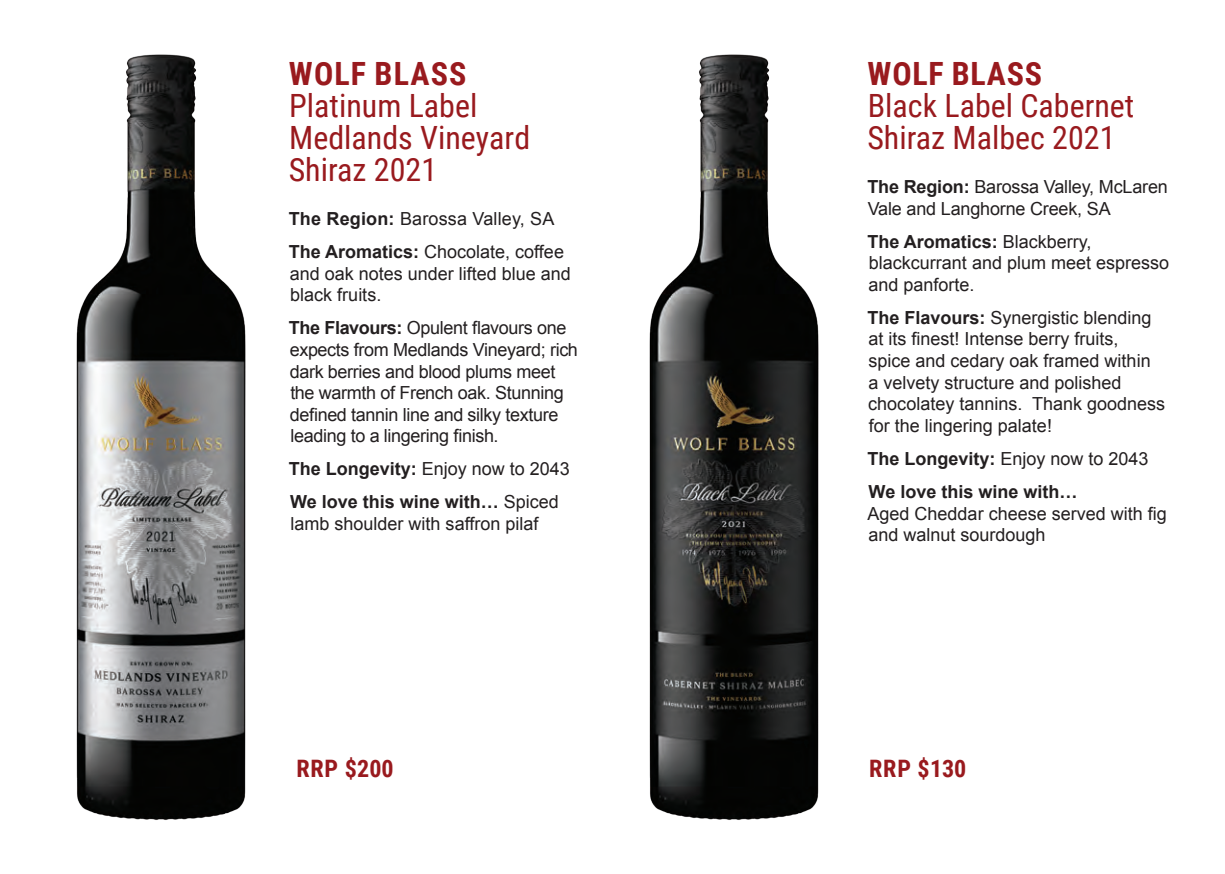
<style>
.page{position:relative;width:1225px;height:874px;background:#fff}
.page>*{position:absolute;margin:0;border:0;box-sizing:border-box;transform-origin:0 0}
.t1{font:32px/32px "Roboto Condensed";color:#991a1e}
.t2{font:700 32px "Roboto Condensed";letter-spacing:.035em;color:#991a1e}
.t3{font:700 24px "Roboto Condensed";letter-spacing:.015em;color:#991a1e}
.t4{font:18px/21.6px "Arial";color:#231f20}
.t5{font:18px/21.6px "Arial";letter-spacing:-.02em;color:#231f20}
.t6{font:700 18px/33px "Arial";color:#231f20}
.s1{font-weight:700}
.s2{font-weight:400}
</style>
<div class="page">
<img style="left:76px;top:54px;width:170px;height:766px">
<img style="left:649px;top:54px;width:170px;height:766px">
<h1 class="t2" style="left:289px;top:51px;width:179px">WOLF BLASS</h1>
<h1 class="t1" style="left:289px;top:88px;width:243px">Platinum Label<br>Medlands Vineyard<br>Shiraz 2021</h1>
<p class="t4" style="left:289px;top:202px;width:277px;line-height:33px"><span class="s1">The Region:</span> Barossa Valley, SA<br><span class="s1">The Aromatics:</span> Chocolate, coffee</p>
<p class="t4" style="left:290px;top:262px;width:283px">and oak notes under lifted blue and black fruits.</p>
<p class="t5" style="left:289px;top:317px;width:291px"><span class="s1">The Flavours:</span> Opulent flavours one expects from Medlands Vineyard; rich dark berries and blood plums meet the warmth of French oak. Stunning defined tannin line and silky texture leading to a lingering finish.</p>
<p class="t6" style="left:289px;top:453px;width:283px">The Longevity: <span class="s2">Enjoy now to 2043<br></span>We love this wine with… <span class="s2">Spiced</span></p>
<p class="t4" style="left:290px;top:512px;width:249px">lamb shoulder with saffron pilaf</p>
<h1 class="t2" style="left:867px;top:51px;width:176px">WOLF BLASS</h1>
<h1 class="t1" style="left:867px;top:88px;width:268px">Black Label Cabernet<br>Shiraz Malbec 2021</h1>
<p class="t4" style="left:867px;top:176px;width:302px"><span class="s1">The Region:</span> Barossa Valley, McLaren<br>Vale and Langhorne Creek, SA</p>
<p class="t4" style="left:867px;top:230px;width:303px"><span class="s1">The Aromatics:</span> Blackberry, blackcurrant and plum meet espresso and panforte.</p>
<p class="t4" style="left:867px;top:307px;width:299px"><span class="s1">The Flavours:</span> Synergistic blending at its finest! Intense berry fruits,<br>spice and cedary oak framed within<br>a velvety structure and polished chocolatey tannins. Thank goodness for the lingering palate!</p>
<p class="t6" style="left:867px;top:442px;width:283px">The Longevity: <span class="s2">Enjoy now to 2043<br></span>We love this wine with…</p>
<p class="t4" style="left:867px;top:502px;width:301px">Aged Cheddar cheese served with fig and walnut sourdough</p>
<h2 class="t3" style="left:296px;top:751px;width:99px">RRP $200</h2>
<h2 class="t3" style="left:869px;top:751px;width:99px">RRP $130</h2>
</div>
